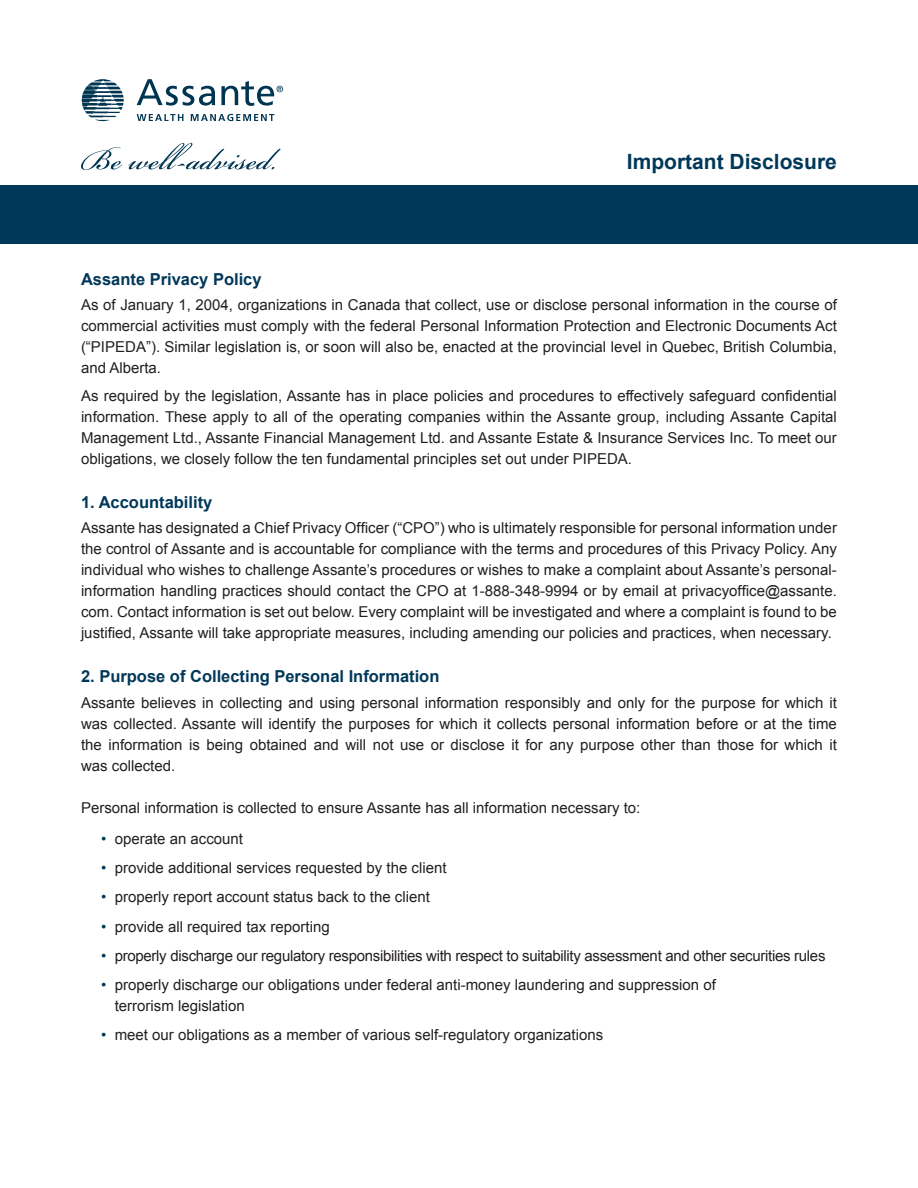
<style>
.page{position:relative;width:918px;height:1188px;background:#fff}
.page>*{position:absolute;margin:0;border:0;box-sizing:border-box;transform-origin:0 0}
.t1{font:700 21px "Arial";color:#003859}
.blue_heads{font:700 16.5px "Arial";color:#003859}
.body{font:15px/21px "Arial";color:#231f20;text-align:justify}
.blue_bullet_list{font:15px/21px "Arial";color:#231f20}
.blue_bullet_list-2{font:15px "Arial";letter-spacing:-.02em;color:#231f20}
.s1{color:#003859}
</style>
<div class="page">
<svg style="left:81px;top:147px;width:41px;height:23px"></svg>
<svg style="left:128px;top:143px;width:153px;height:26px"></svg>
<svg style="left:82px;top:79px;width:42px;height:42px"></svg>
<svg style="left:137px;top:79px;width:78px;height:27px"></svg>
<svg style="left:137px;top:114px;width:46px;height:7px"></svg>
<svg style="left:191px;top:114px;width:83px;height:7px"></svg>
<svg style="left:221px;top:81px;width:62px;height:25px"></svg>
<div style="left:0;top:185px;width:918px;height:59px;background:#003859"></div>
<p class="t1" style="left:627px;top:147px;width:212px">Important Disclosure</p>
<p class="blue_heads" style="left:81px;top:268px;width:182px">Assante Privacy Policy</p>
<p class="body" style="left:81px;top:294px;width:758px">As of January 1, 2004, organizations in Canada that collect, use or disclose personal information in the course of commercial activities must comply with the federal Personal Information Protection and Electronic Documents Act (“PIPEDA”). Similar legislation is, or soon will also be, enacted at the provincial level in Quebec, British Columbia, and Alberta.</p>
<p class="body" style="left:81px;top:385px;width:757px">As required by the legislation, Assante has in place policies and procedures to effectively safeguard confidential information. These apply to all of the operating companies within the Assante group, including Assante Capital Management Ltd., Assante Financial Management Ltd. and Assante Estate &amp; Insurance Services Inc. To meet our obligations, we closely follow the ten fundamental principles set out under PIPEDA.</p>
<p class="blue_heads" style="left:81px;top:491px;width:133px">1. Accountability</p>
<p class="body" style="left:81px;top:518px;width:757px">Assante has designated a Chief Privacy Officer (“CPO”) who is ultimately responsible for personal information under the control of Assante and is accountable for compliance with the terms and procedures of this Privacy Policy. Any individual who wishes to challenge Assante’s procedures or wishes to make a complaint about Assante’s personal&shy;information handling practices should contact the CPO at 1-888-348-9994 or by email at privacyoffice@assante. com. Contact information is set out below. Every complaint will be investigated and where a complaint is found to be justified, Assante will take appropriate measures, including amending our policies and practices, when necessary.</p>
<p class="blue_heads" style="left:81px;top:666px;width:360px">2. Purpose of Collecting Personal Information</p>
<p class="body" style="left:81px;top:692px;width:757px">Assante believes in collecting and using personal information responsibly and only for the purpose for which it was collected. Assante will identify the purposes for which it collects personal information before or at the time the information is being obtained and will not use or disclose it for any purpose other than those for which it was collected.</p>
<p class="body" style="left:81px;top:797px;width:561px">Personal information is collected to ensure Assante has all information necessary to:</p>
<p class="blue_bullet_list" style="left:101px;top:828px;width:143px"><span class="s1">•</span> operate an account</p>
<p class="blue_bullet_list" style="left:101px;top:857px;width:347px"><span class="s1">•</span> provide additional services requested by the client</p>
<p class="blue_bullet_list" style="left:101px;top:887px;width:330px"><span class="s1">•</span> properly report account status back to the client</p>
<p class="blue_bullet_list" style="left:101px;top:916px;width:230px"><span class="s1">•</span> provide all required tax reporting</p>
<p class="blue_bullet_list-2" style="left:101px;top:946px;width:726px"><span class="s1">•</span> properly discharge our regulatory responsibilities with respect to suitability assessment and other securities rules</p>
<p class="blue_bullet_list" style="left:115px;top:975px;width:603px;text-indent:-14px"><span class="s1">•</span> properly discharge our obligations under federal anti-money laundering and suppression of terrorism legislation</p>
<p class="blue_bullet_list" style="left:101px;top:1025px;width:504px"><span class="s1">•</span> meet our obligations as a member of various self-regulatory organizations</p>
</div>
